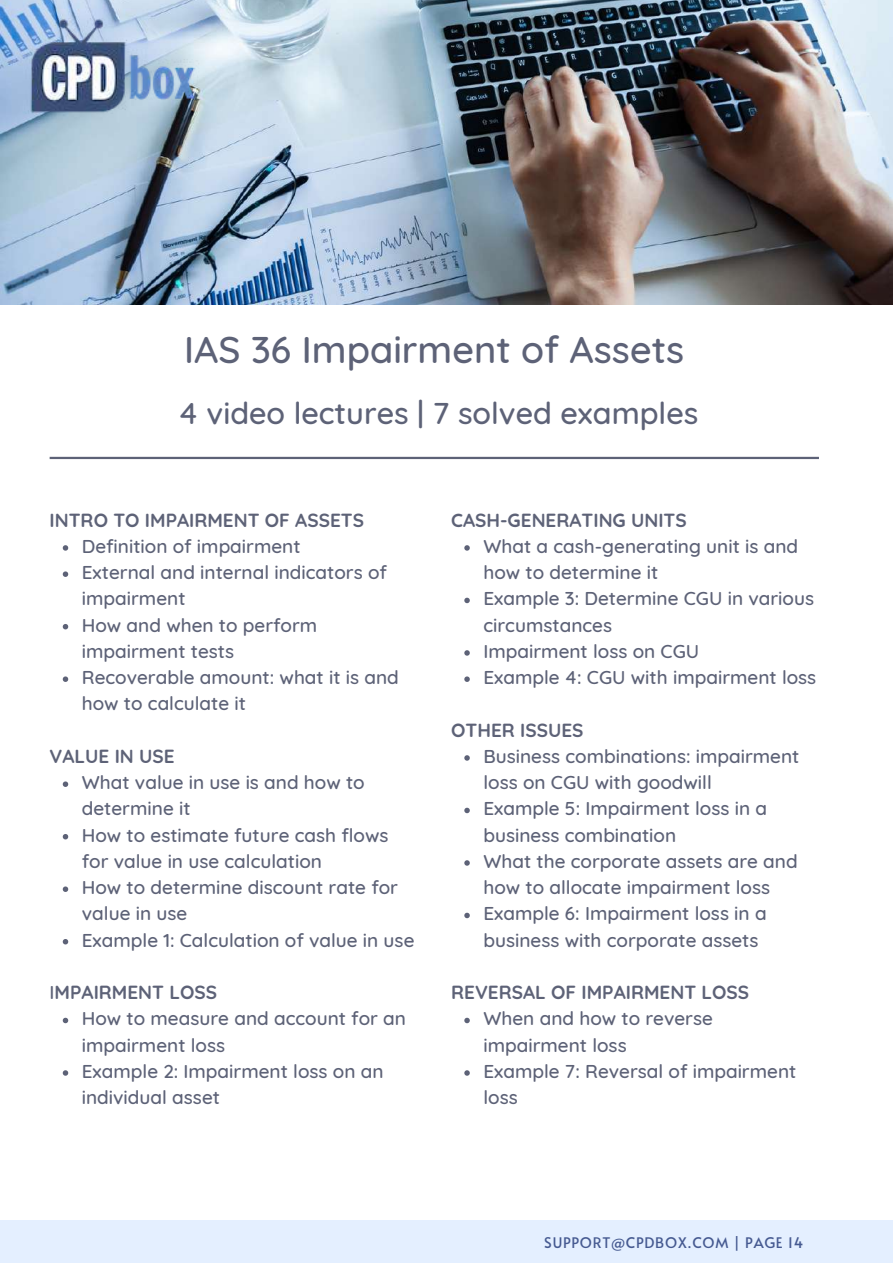
<style>
.page{position:relative;width:893px;height:1264px;background:#fff}
.page>*{position:absolute;margin:0;border:0;box-sizing:border-box;transform-origin:0 0}
.t1{font:500 37.95px "Quicksand";color:#5d6277}
.t2{font:500 30.6px "Quicksand";color:#5d6277}
.t3{font:500 18.9px/26.2px "Quicksand";color:#5d6277}
.t4{font:700 18.9px "Quicksand";color:#5d6277}
.t5{font:14.55px "Alata";letter-spacing:.05em;color:#465a91}
.s1{font-weight:500}
</style>
<div class="page">
<div style="left:0;top:1220px;width:892px;height:42px;background:#e4efff"></div>
<img style="left:0;top:0;width:892px;height:305px">
<svg style="left:63px;top:545px;width:5px;height:5px"></svg>
<svg style="left:63px;top:571px;width:5px;height:6px"></svg>
<svg style="left:63px;top:624px;width:5px;height:5px"></svg>
<svg style="left:63px;top:676px;width:5px;height:6px"></svg>
<svg style="left:63px;top:781px;width:5px;height:6px"></svg>
<svg style="left:63px;top:834px;width:5px;height:5px"></svg>
<svg style="left:63px;top:886px;width:5px;height:6px"></svg>
<svg style="left:63px;top:939px;width:5px;height:5px"></svg>
<svg style="left:63px;top:1017px;width:5px;height:6px"></svg>
<svg style="left:63px;top:1070px;width:5px;height:5px"></svg>
<hr style="left:50px;top:457px;width:768px;height:2px;background:#5d6277">
<svg style="left:464px;top:545px;width:6px;height:5px"></svg>
<svg style="left:464px;top:597px;width:6px;height:6px"></svg>
<svg style="left:464px;top:650px;width:6px;height:5px"></svg>
<svg style="left:464px;top:676px;width:6px;height:6px"></svg>
<svg style="left:464px;top:755px;width:6px;height:5px"></svg>
<svg style="left:464px;top:807px;width:6px;height:6px"></svg>
<svg style="left:464px;top:860px;width:6px;height:5px"></svg>
<svg style="left:464px;top:912px;width:6px;height:6px"></svg>
<svg style="left:464px;top:1017px;width:6px;height:6px"></svg>
<svg style="left:464px;top:1070px;width:6px;height:5px"></svg>
<img style="left:25px;top:18px;width:176px;height:96px">
<h1 class="t1" style="left:184px;top:325px;width:501px">IAS 36 Impairment of Assets</h1>
<h2 class="t2" style="left:178px;top:393px;width:521px">4 video lectures | 7 solved examples</h2>
<p class="t4" style="left:50px;top:507px;width:316px">INTRO TO IMPAIRMENT OF ASSETS</p>
<p class="t3" style="left:82px;top:532px;width:318px">Definition of impairment<br>External and internal indicators of impairment<br>How and when to perform impairment tests<br>Recoverable amount: what it is and how to calculate it</p>
<p class="t4" style="left:50px;top:744px;width:127px">VALUE IN USE</p>
<p class="t3" style="left:82px;top:769px;width:334px">What value in use is and how to determine it<br>How to estimate future cash flows for value in use calculation<br>How to determine discount rate for value in use<br>Example 1: Calculation of value in use</p>
<p class="t4" style="left:50px;top:980px;width:169px"><span class="s1">I</span>MPAIRMENT LOSS</p>
<p class="t3" style="left:82px;top:1005px;width:326px">How to measure and account for an impairment loss<br>Example 2: Impairment loss on an individual asset</p>
<p class="t4" style="left:451px;top:507px;width:237px">CASH-GENERATING UNITS</p>
<p class="t3" style="left:483px;top:532px;width:334px">What a cash-generating unit is and how to determine it<br>Example 3: Determine CGU in various circumstances<br>Impairment loss on CGU<br>Example 4: CGU with impairment loss</p>
<p class="t4" style="left:451px;top:717px;width:134px">OTHER ISSUES</p>
<p class="t3" style="left:483px;top:742px;width:317px">Business combinations: impairment loss on CGU with goodwill<br>Example 5: Impairment loss in a business combination<br>What the corporate assets are and how to allocate impairment loss<br>Example 6: Impairment loss in a business with corporate assets</p>
<p class="t4" style="left:451px;top:980px;width:299px">REVERSAL OF IMPAIRMENT LOSS</p>
<p class="t3" style="left:483px;top:1005px;width:314px">When and how to reverse impairment loss<br>Example 7: Reversal of impairment loss</p>
<p class="t5" style="left:544px;top:1231px;width:260px">SUPPORT@CPDBOX.COM | PAGE 14</p>
</div>
